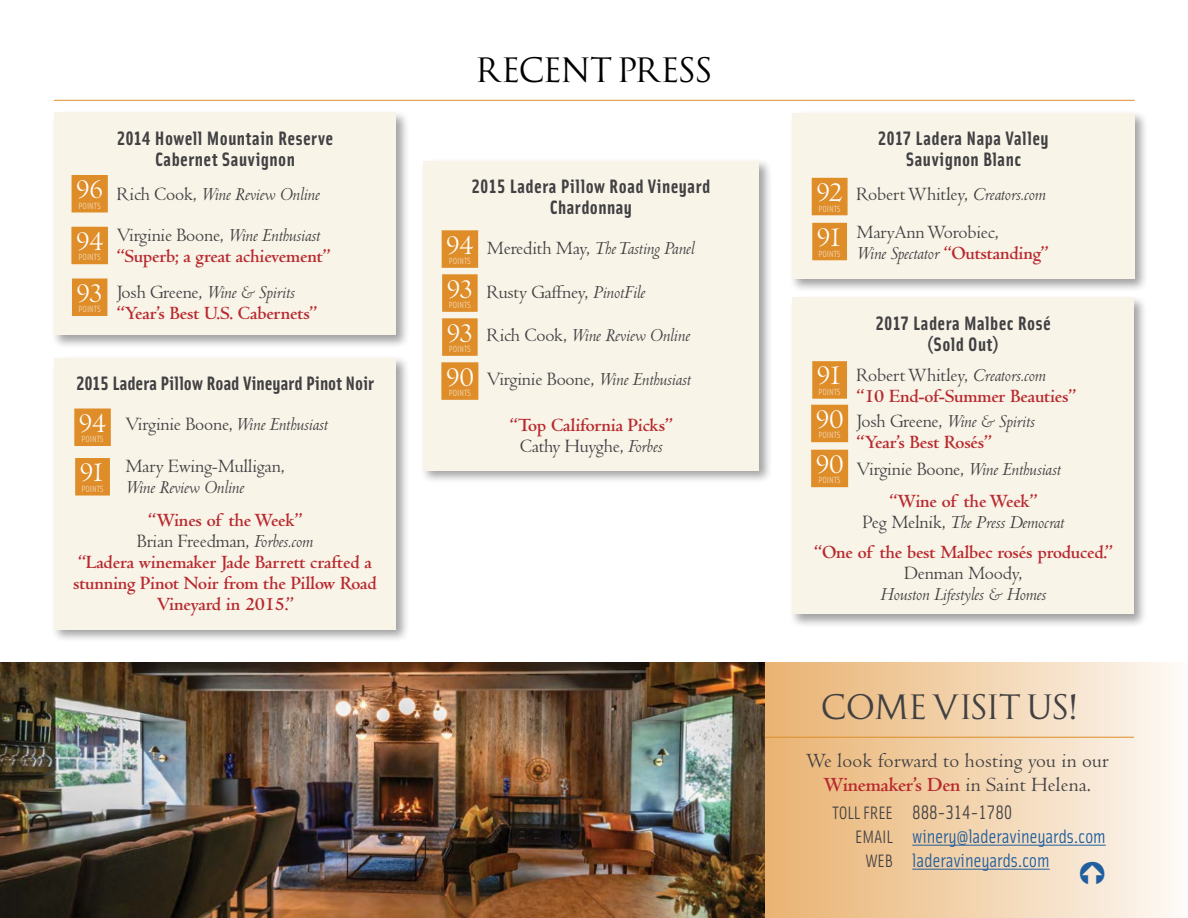
<style>
.page{position:relative;width:1188px;height:918px;background:#fff}
.page>*{position:absolute;margin:0;border:0;box-sizing:border-box;transform-origin:0 0}
.t1{font:37.5px "Popvlvs";color:#414042}
.t2{font:37.5px "Popvlvs";letter-spacing:.01em;color:#000}
.t3{font:28.5px "Centaur MT Std";letter-spacing:-.04em;color:#fff}
.t4{font:21px/24px "Centaur MT Std";letter-spacing:.01em;color:#414042;text-align:center}
.t5{font:700 19.5px/21px "Centaur MT Std";letter-spacing:-.01em;color:#b8292f;text-align:center}
.t6{font:italic 19.5px/40.5px "Centaur MT Std";letter-spacing:-.01em;color:#414042}
.t7{font:19.5px/42px "Centaur MT Std";letter-spacing:-.01em;color:#414042}
.t8{font:19.5px/21px "Solex Bold Lining";letter-spacing:.02em;color:#414042;text-align:center}
.t9{font:19.5px "Solex OT";letter-spacing:-.01em;color:#215e9e}
.t10{font:19.5px "Solex Bold Lining";color:#414042}
.t11{font:19.5px "Solex OT";letter-spacing:-.01em;color:#414042}
.t12{font:9px "Solex OT";color:#f5dcbf}
.s1{font-style:normal}
.s2{font-weight:400;color:#414042}
.s3{font-weight:400;font-style:italic;color:#414042}
.s4{font-style:italic}
.s5{font-weight:700;font-style:normal;color:#b8292f}
.s6{font-weight:700;color:#b8292f}
.s7{font-size:18px}
.s8{font-size:18px;color:#414042}
</style>
<div class="page">
<svg style="left:765px;top:662px;width:410px;height:256px;background:#f2d3af"></svg>
<hr style="left:54px;top:100px;width:1081px;height:1px;background:#de8d28">
<div style="left:51px;top:109px;width:359px;height:240px;background:#000;opacity:.37"></div>
<div style="left:54px;top:113px;width:342px;height:222px;background:#f9f4e8"></div>
<div style="left:51px;top:354px;width:359px;height:289px;background:#000;opacity:.37"></div>
<div style="left:54px;top:358px;width:342px;height:272px;background:#f9f4e8"></div>
<div style="left:420px;top:158px;width:353px;height:326px;background:#000;opacity:.37"></div>
<div style="left:423px;top:161px;width:336px;height:309px;background:#f9f4e8"></div>
<div style="left:789px;top:294px;width:358px;height:334px;background:#000;opacity:.37"></div>
<div style="left:792px;top:298px;width:342px;height:316px;background:#f9f4e8"></div>
<div style="left:789px;top:109px;width:360px;height:183px;background:#000;opacity:.37"></div>
<div style="left:792px;top:113px;width:343px;height:166px;background:#f9f4e8"></div>
<div style="left:72px;top:175px;width:36px;height:37px;background:#de8d28"></div>
<div style="left:74px;top:409px;width:37px;height:37px;background:#de8d28"></div>
<div style="left:812px;top:178px;width:36px;height:37px;background:#de8d28"></div>
<div style="left:812px;top:361px;width:35px;height:38px;background:#de8d28"></div>
<div style="left:442px;top:230px;width:36px;height:38px;background:#de8d28"></div>
<div style="left:71px;top:227px;width:37px;height:37px;background:#de8d28"></div>
<div style="left:75px;top:458px;width:35px;height:38px;background:#de8d28"></div>
<div style="left:812px;top:223px;width:35px;height:37px;background:#de8d28"></div>
<div style="left:811px;top:405px;width:37px;height:37px;background:#de8d28"></div>
<div style="left:442px;top:274px;width:36px;height:38px;background:#de8d28"></div>
<div style="left:72px;top:278px;width:35px;height:38px;background:#de8d28"></div>
<div style="left:811px;top:450px;width:37px;height:37px;background:#de8d28"></div>
<div style="left:442px;top:318px;width:36px;height:38px;background:#de8d28"></div>
<div style="left:441px;top:362px;width:37px;height:38px;background:#de8d28"></div>
<hr style="left:765px;top:737px;width:369px;height:1px;background:#de8d28">
<hr style="left:912px;top:845px;width:194px;height:1px;background:#215e9e">
<hr style="left:912px;top:869px;width:138px;height:1px;background:#215e9e">
<img style="left:0;top:662px;width:765px;height:256px">
<svg style="left:1080px;top:861px;width:24px;height:23px"></svg>
<h1 class="t2" style="left:477px;top:47px;width:237px">RECENT PRESS</h1>
<h2 class="t3" style="left:76px;top:174px;width:28px">96</h2>
<p class="t12" style="left:79px;top:200px;width:24px">POINTS</p>
<h2 class="t3" style="left:76px;top:226px;width:29px">94</h2>
<p class="t12" style="left:79px;top:252px;width:24px">POINTS</p>
<h2 class="t3" style="left:77px;top:277px;width:28px">93</h2>
<p class="t12" style="left:79px;top:303px;width:24px">POINTS</p>
<p class="t8" style="left:117px;top:126px;width:218px">2014 Howell Mountain Reserve<br>Cabernet Sauvignon</p>
<p class="t6" style="left:117px;top:173px;width:205px"><span class="s1">Rich Cook,</span> Wine Review Online<br><span class="s1">Virginie Boone,</span> Wine Enthusiast</p>
<p class="t5" style="left:117px;top:238px;width:215px;line-height:36px;text-align:left">“Superb; a great achievement”<br><span class="s2">Josh Greene,</span> <span class="s3">Wine &amp; Spirits</span></p>
<p class="t5" style="left:117px;top:303px;width:202px">“Year’s Best U.S. Cabernets”</p>
<p class="t10" style="left:76px;top:370px;width:299px">2015 Ladera Pillow Road Vineyard Pinot Noir</p>
<p class="t7" style="left:125px;top:403px;width:204px">Virginie Boone, <span class="s4">Wine Enthusiast<br></span>Mary Ewing-Mulligan,</p>
<p class="t6" style="left:125px;top:466px;width:120px">Wine Review Online</p>
<p class="t5" style="left:73px;top:510px;width:305px">“Wines of the Week”<br><span class="s2">Brian Freedman,</span> <span class="s3">Forbes.com<br></span>“Ladera winemaker Jade Barrett crafted a stunning Pinot Noir from the Pillow Road<br>Vineyard in 2015.”</p>
<h2 class="t3" style="left:79px;top:407px;width:29px">94</h2>
<p class="t12" style="left:81px;top:433px;width:24px">POINTS</p>
<h2 class="t3" style="left:80px;top:457px;width:27px">91</h2>
<p class="t12" style="left:81px;top:483px;width:24px">POINTS</p>
<p class="t8" style="left:472px;top:175px;width:240px">2015 Ladera Pillow Road Vineyard<br>Chardonnay</p>
<p class="t6" style="left:487px;top:227px;width:209px"><span class="s1">Meredith May,</span> The Tasting Panel</p>
<p class="t7" style="left:487px;top:271px;width:160px">Rusty Gaffney, <span class="s4">PinotFile</span></p>
<p class="t6" style="left:487px;top:314px;width:204px"><span class="s1">Rich Cook,</span> Wine Review Online</p>
<p class="t7" style="left:487px;top:358px;width:206px">Virginie Boone, <span class="s4">Wine Enthusiast</span></p>
<p class="t5" style="left:510px;top:416px;width:164px">“Top California Picks”<br><span class="s2">Cathy Huyghe,</span> <span class="s3">Forbes</span></p>
<h2 class="t3" style="left:446px;top:229px;width:29px">94</h2>
<p class="t12" style="left:449px;top:255px;width:24px">POINTS</p>
<h2 class="t3" style="left:447px;top:273px;width:28px">93</h2>
<p class="t12" style="left:449px;top:299px;width:24px">POINTS</p>
<h2 class="t3" style="left:447px;top:317px;width:28px">93</h2>
<p class="t12" style="left:449px;top:343px;width:24px">POINTS</p>
<h2 class="t3" style="left:446px;top:361px;width:29px">90</h2>
<p class="t12" style="left:449px;top:387px;width:24px">POINTS</p>
<h2 class="t3" style="left:816px;top:177px;width:28px">92</h2>
<p class="t12" style="left:819px;top:203px;width:24px">POINTS</p>
<h2 class="t3" style="left:817px;top:222px;width:27px">91</h2>
<p class="t12" style="left:819px;top:248px;width:24px">POINTS</p>
<p class="t8" style="left:878px;top:126px;width:172px">2017 Ladera Napa Valley<br>Sauvignon Blanc</p>
<p class="t7" style="left:857px;top:176px;width:191px;line-height:37.5px">Robert Whitley, <span class="s4">Creators.com<br></span>MaryAnn Worobiec,</p>
<p class="t6" style="left:857px;top:232px;width:194px">Wine Spectator <span class="s5">“Outstanding”</span></p>
<p class="t8" style="left:875px;top:311px;width:177px">2017 Ladera Malbec Rosé (Sold Out)</p>
<p class="t5" style="left:857px;top:365px;width:221px;text-align:left"><span class="s2">Robert Whitley,</span> <span class="s3">Creators.com </span>“10 End-of-Summer Beauties”</p>
<p class="t5" style="left:857px;top:411px;width:180px;text-align:left"><span class="s2">Josh Greene,</span> <span class="s3">Wine &amp; Spirits </span>“Year’s Best Rosés”</p>
<p class="t5" style="left:857px;top:454px;width:206px;line-height:31.5px"><span class="s2">Virginie Boone,</span> <span class="s3">Wine Enthusiast </span>“Wine of the Week”</p>
<p class="t5" style="left:814px;top:507px;width:300px;line-height:30px"><span class="s2">Peg Melnik,</span> <span class="s3">The Press Democrat<br></span>“One of the best Malbec rosés produced.”</p>
<p class="t7" style="left:904px;top:552px;width:120px">Denman Moody,</p>
<p class="t6" style="left:880px;top:573px;width:167px">Houston Lifestyles &amp; Homes</p>
<h2 class="t3" style="left:817px;top:360px;width:27px">91</h2>
<p class="t12" style="left:819px;top:386px;width:24px">POINTS</p>
<h2 class="t3" style="left:816px;top:404px;width:29px">90</h2>
<p class="t12" style="left:819px;top:430px;width:24px">POINTS</p>
<h2 class="t3" style="left:816px;top:449px;width:29px">90</h2>
<p class="t12" style="left:819px;top:475px;width:24px">POINTS</p>
<h1 class="t1" style="left:821px;top:684px;width:259px">COME VISIT US!</h1>
<p class="t4" style="left:806px;top:749px;width:304px">We look forward to hosting you in our<br><span class="s6">Winemaker’s Den</span> in Saint Helena.</p>
<p class="t11" style="left:833px;top:800px;width:181px"><span class="s7">TOLL FREE</span> 888-314-1780</p>
<p class="t9" style="left:855px;top:824px;width:252px"><span class="s8">EMAIL</span> winery@laderavineyards.com</p>
<p class="t9" style="left:865px;top:848px;width:186px"><span class="s8">WEB</span> laderavineyards.com</p>
</div>
